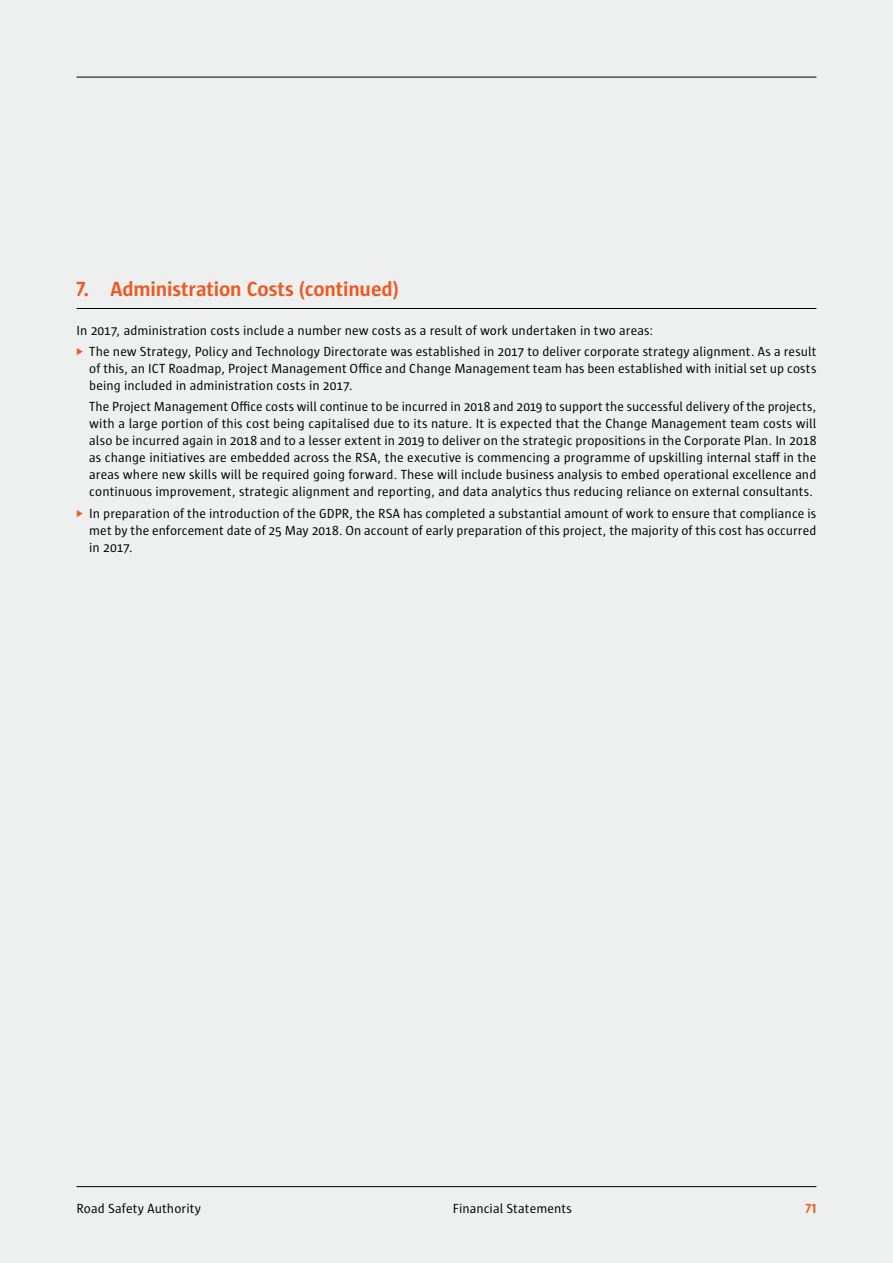
<style>
.page{position:relative;width:893px;height:1263px;background:#eeefef}
.page>*{position:absolute;margin:0;border:0;box-sizing:border-box;transform-origin:0 0}
.t1{font:700 21px "Sun";letter-spacing:-.005em;color:#eb5b25}
.t2{font:13.5px/17px "Sun";letter-spacing:.005em;color:#000}
.t3{font:700 13.5px "Sun";color:#eb5b25}
</style>
<div class="page">
<hr style="left:77px;top:308px;width:739px;height:1px;background:#000">
<hr style="left:77px;top:77px;width:739px;height:1px;background:#000">
<hr style="left:77px;top:1186px;width:739px;height:1px;background:#000">
<h1 class="t1" style="left:77px;top:277px;width:324px">7. Administration Costs (continued)</h1>
<p class="t2" style="left:89px;top:320px;width:729px;line-height:21.3px;text-indent:-13px">In 2017, administration costs include a number new costs as a result of work undertaken in two areas:<br>The new Strategy, Policy and Technology Directorate was established in 2017 to deliver corporate strategy alignment. As a result</p>
<p class="t2" style="left:89px;top:360px;width:729px">of this, an ICT Roadmap, Project Management Office and Change Management team has been established with initial set up costs being included in administration costs in 2017.</p>
<p class="t2" style="left:89px;top:398px;width:729px;text-align:justify">The Project Management Office costs will continue to be incurred in 2018 and 2019 to support the successful delivery of the projects, with a large portion of this cost being capitalised due to its nature. It is expected that the Change Management team costs will also be incurred again in 2018 and to a lesser extent in 2019 to deliver on the strategic propositions in the Corporate Plan. In 2018 as change initiatives are embedded across the RSA, the executive is commencing a programme of upskilling internal staff in the areas where new skills will be required going forward. These will include business analysis to embed operational excellence and continuous improvement, strategic alignment and reporting, and data analytics thus reducing reliance on external consultants.</p>
<p class="t2" style="left:89px;top:505px;width:729px;text-align:justify">In preparation of the introduction of the GDPR, the RSA has completed a substantial amount of work to ensure that compliance is met by the enforcement date of 25 May 2018. On account of early preparation of this project, the majority of this cost has occurred in 2017.</p>
<p class="t2" style="left:77px;top:1200px;width:126px">Road Safety Authority</p>
<p class="t2" style="left:453px;top:1200px;width:121px">Financial Statements</p>
<p class="t3" style="left:805px;top:1201px;width:12px">71</p>
</div>
